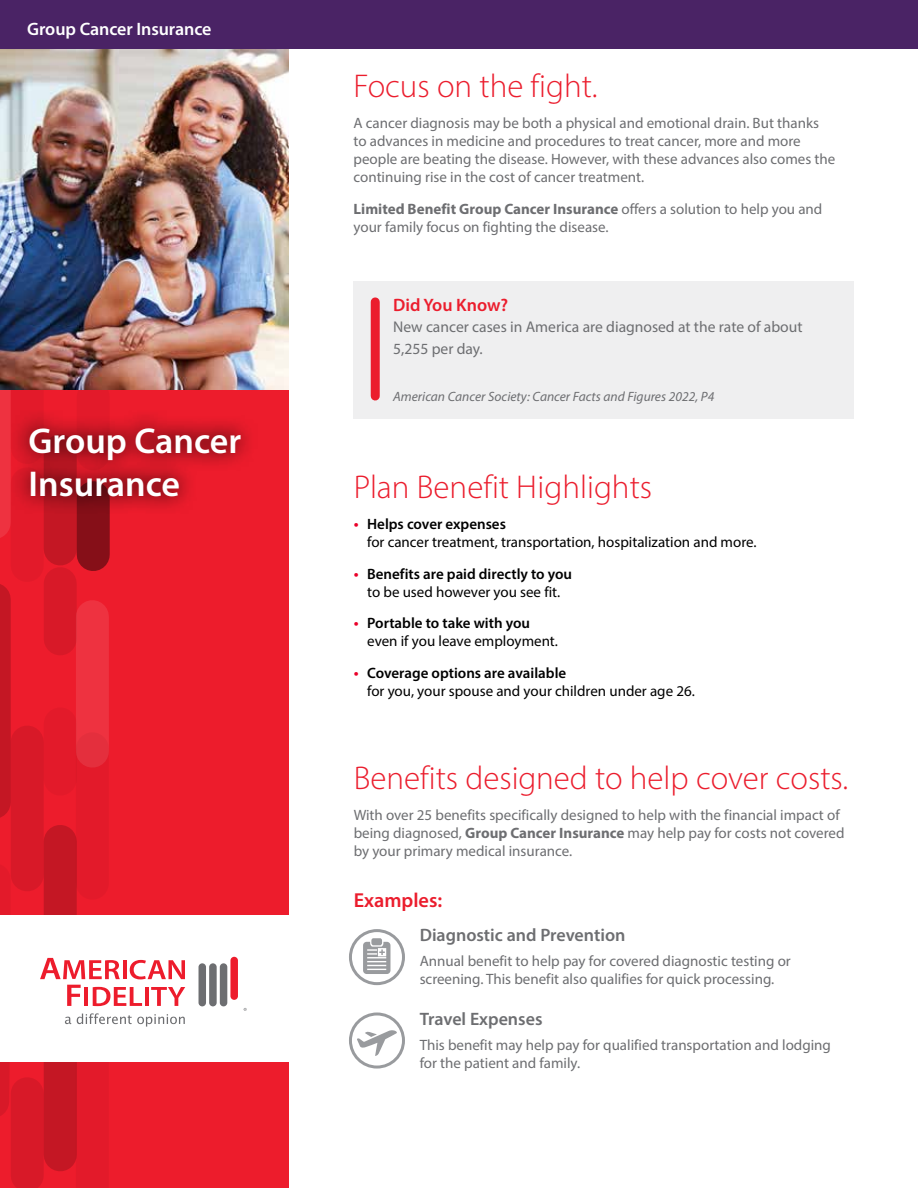
<style>
.page{position:relative;width:918px;height:1188px;background:#fff}
.page>*{position:absolute;margin:0;border:0;box-sizing:border-box;transform-origin:0 0}
.t1{font:600 36px/43.2px "Myriad Pro";color:#fff}
.t2{font:300 33px "Myriad Pro";color:#eb1d2d}
.t3{font:600 20.25px "Myriad Pro";color:#eb1d2d}
.t4{font:600 18px "Myriad Pro";color:#6d6e71}
.t5{font:600 18px "Myriad Pro";letter-spacing:-.005em;color:#fff}
.t6{font:600 18px "Myriad Pro";color:#eb1d2d}
.t7{font:15.6px/21.3px "Myriad Pro";color:#6d6e71}
.t8{font:15px/18px "Myriad Pro";color:#6d6e71}
.t9{font:15px/18px "Myriad Pro";color:#000}
.t10{font:600 15px/18px "Myriad Pro";color:#000;text-align:center}
.t11{font:italic 13.5px "Myriad Pro";color:#6d6e71}
.s1{font-weight:700}
.s2{font-weight:600;font-size:15.75px;color:#ea0029}
.s3{font-weight:600}
.s4{font-size:15.75px;color:#ea0029}
.s5{font-weight:400}
</style>
<div class="page">
<div style="left:0;top:390px;width:289px;height:798px;background:#ed1c2c"></div>
<div style="left:0;top:599px;width:11px;height:203px;background:#c41724"></div>
<div style="left:0;top:880px;width:11px;height:56px;background:#e31a2a"></div>
<svg style="left:0;top:1062px;width:10px;height:54px"></svg>
<div style="left:0;top:390px;width:11px;height:133px;background:#ee3240"></div>
<div style="left:11px;top:742px;width:33px;height:133px;background:#d81928"></div>
<div style="left:11px;top:484px;width:33px;height:81px;background:#e31a2a"></div>
<div style="left:11px;top:390px;width:33px;height:57px;background:#e31a2a"></div>
<div style="left:11px;top:1094px;width:33px;height:81px;background:#d81928"></div>
<div style="left:44px;top:584px;width:33px;height:55px;background:#d81928"></div>
<div style="left:44px;top:724px;width:33px;height:55px;background:#e31a2a"></div>
<div style="left:76px;top:617px;width:33px;height:134px;background:#ee3240"></div>
<div style="left:76px;top:749px;width:33px;height:134px;background:linear-gradient(to bottom,#e32232,#e31627)"></div>
<div style="left:76px;top:987px;width:33px;height:201px;background:#e31a2a"></div>
<div style="left:44px;top:451px;width:33px;height:98px;background:#c41724"></div>
<div style="left:44px;top:841px;width:33px;height:314px;background:#c41724"></div>
<div style="left:77px;top:498px;width:33px;height:57px;background:#860f18"></div>
<div style="left:77px;top:397px;width:33px;height:57px;background:#e31a2a"></div>
<div style="left:0;top:916px;width:295px;height:146px;background:#fff"></div>
<svg style="left:40px;top:958px;width:80px;height:21px"></svg>
<hr style="left:123px;top:960px;width:3px;height:19px;background:#ed1c2c">
<svg style="left:130px;top:960px;width:55px;height:19px"></svg>
<svg style="left:67px;top:985px;width:14px;height:21px"></svg>
<hr style="left:85px;top:987px;width:3px;height:19px;background:#ed1c2c">
<svg style="left:93px;top:987px;width:49px;height:19px"></svg>
<hr style="left:145px;top:987px;width:4px;height:19px;background:#ed1c2c">
<svg style="left:151px;top:987px;width:34px;height:19px"></svg>
<svg style="left:65px;top:1017px;width:6px;height:7px"></svg>
<svg style="left:77px;top:1013px;width:108px;height:14px"></svg>
<div style="left:199px;top:963px;width:7px;height:43px;background:#6d6e71;border-radius:4px"></div>
<div style="left:209px;top:963px;width:8px;height:43px;background:#6d6e71;border-radius:4px"></div>
<div style="left:220px;top:963px;width:7px;height:43px;background:#6d6e71;border-radius:4px"></div>
<div style="left:230px;top:957px;width:8px;height:43px;background:#ed1c2c;border-radius:4px"></div>
<div style="left:353px;top:281px;width:501px;height:138px;background:#efeff0"></div>
<div style="left:371px;top:302px;width:9px;height:94px;background:#eb1d2d"></div>
<svg style="left:357px;top:1030px;width:41px;height:26px"></svg>
<div style="left:349px;top:1012px;width:56px;height:57px;border:3px solid #999b9e;border-radius:50%"></div>
<div style="left:371px;top:938px;width:11px;height:7px;background:#999b9e;border-radius:2px"></div>
<svg style="left:363px;top:942px;width:27px;height:32px"></svg>
<div style="left:349px;top:929px;width:56px;height:56px;border:3px solid #999b9e;border-radius:50%"></div>
<img style="left:0;top:48px;width:288px;height:342px">
<svg style="left:11px;top:415px;width:238px;height:101px"></svg>
<div style="left:0;top:0;width:918px;height:48px;background:#4a2365"></div>
<p class="t5" style="left:27px;top:17px;width:186px">Group Cancer Insurance</p>
<h1 class="t1" style="left:28px;top:418px;width:214px">Group Cancer<br>Insurance</h1>
<h2 class="t2" style="left:354px;top:66px;width:246px">Focus on the fight.</h2>
<p class="t8" style="left:354px;top:114px;width:483px">A cancer diagnosis may be both a physical and emotional drain. But thanks to advances in medicine and procedures to treat cancer, more and more people are beating the disease. However, with these advances also comes the continuing rise in the cost of cancer treatment.</p>
<p class="t8" style="left:354px;top:199px;width:470px"><span class="s1">Limited Benefit Group Cancer Insurance</span> offers a solution to help you and your family focus on fighting the disease.</p>
<p class="t6" style="left:393px;top:294px;width:117px">Did You Know?</p>
<p class="t7" style="left:393px;top:316px;width:411px">New cancer cases in America are diagnosed at the rate of about<br>5,255 per day.</p>
<p class="t11" style="left:393px;top:388px;width:323px">American Cancer Society: Cancer Facts and Figures 2022, P4</p>
<h2 class="t2" style="left:354px;top:467px;width:300px">Plan Benefit Highlights</h2>
<p class="t9" style="left:367px;top:515px;width:391px;text-indent:-14px"><span class="s2">•</span> <span class="s3">Helps cover expenses<br></span>for cancer treatment, transportation, hospitalization and more.</p>
<p class="t10" style="left:354px;top:564px;width:220px"><span class="s4">•</span> Benefits are paid directly to you <span class="s5">to be used however you see fit.</span></p>
<p class="t9" style="left:367px;top:614px;width:192px;text-indent:-14px"><span class="s2">•</span> <span class="s3">Portable to take with you </span>even if you leave employment.</p>
<p class="t9" style="left:367px;top:664px;width:329px;text-indent:-14px"><span class="s2">•</span> <span class="s3">Coverage options are available<br></span>for you, your spouse and your children under age 26.</p>
<h2 class="t2" style="left:354px;top:758px;width:496px">Benefits designed to help cover costs.</h2>
<p class="t8" style="left:354px;top:806px;width:492px">With over 25 benefits specifically designed to help with the financial impact of being diagnosed, <span class="s1">Group Cancer Insurance</span> may help pay for costs not covered by your primary medical insurance.</p>
<h3 class="t3" style="left:354px;top:887px;width:90px">Examples:</h3>
<p class="t4" style="left:420px;top:924px;width:207px">Diagnostic and Prevention</p>
<p class="t8" style="left:420px;top:952px;width:373px">Annual benefit to help pay for covered diagnostic testing or screening. This benefit also qualifies for quick processing.</p>
<p class="t4" style="left:420px;top:1008px;width:124px">Travel Expenses</p>
<p class="t8" style="left:420px;top:1036px;width:413px">This benefit may help pay for qualified transportation and lodging for the patient and family.</p>
</div>
